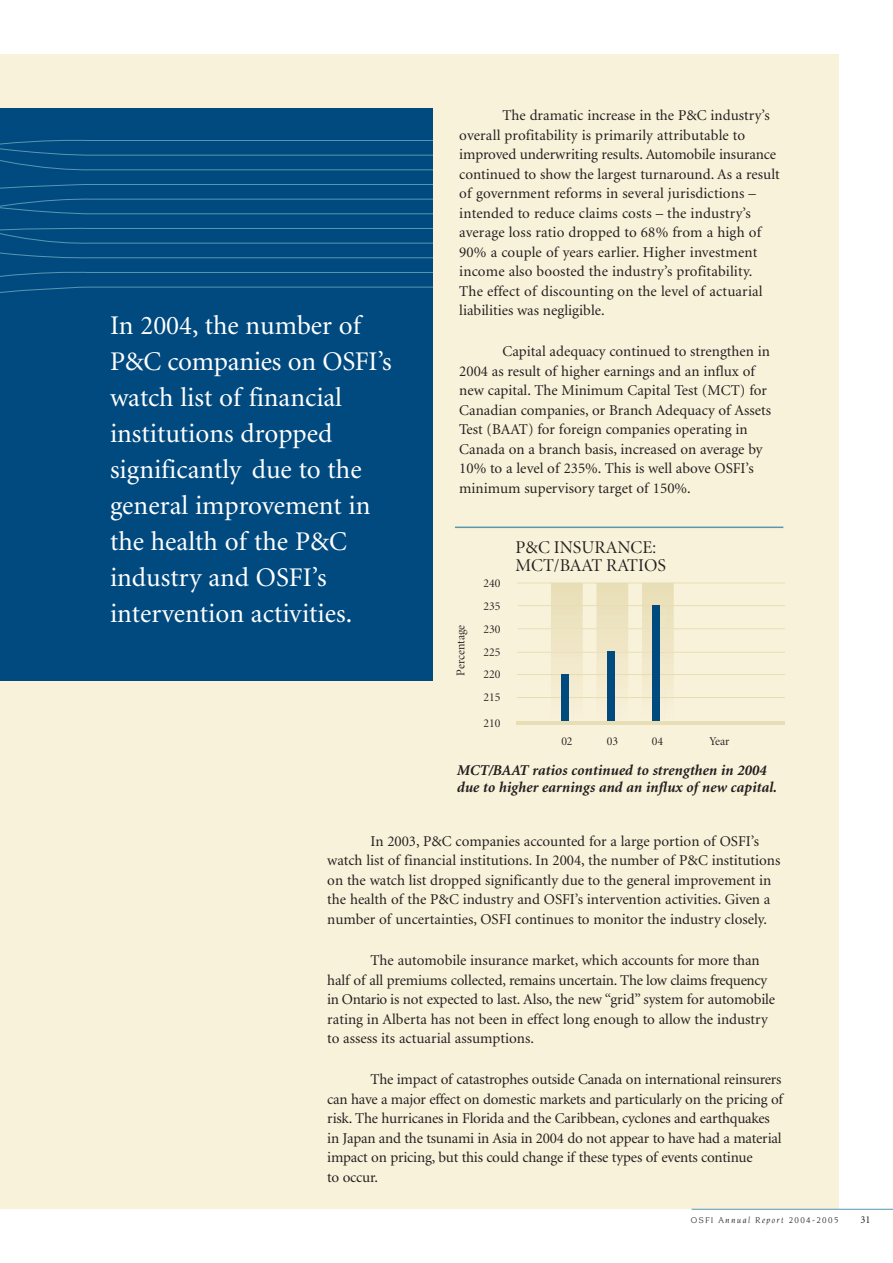
<style>
.page{position:relative;width:893px;height:1263px;background:#fff}
.page>*{position:absolute;margin:0;border:0;box-sizing:border-box;transform-origin:0 0}
.t1{font:27px/36px "Minion";color:#fff}
.t2{font:18px/18px "Minion Display";color:#231f20}
.t3{font:15px/19.5px "Minion";color:#231f20}
.t4{font:italic 700 15px/16.5px "Minion";color:#231f20}
.t5{font:12px "Minion Display";color:#231f20}
.t6{font:10.5px "Minion";color:#231f20}
.t7{font:italic 9px "Novarese";letter-spacing:.15em;color:#231f20}
.s1{font-style:normal}
</style>
<div class="page">
<div style="left:0;top:54px;width:839px;height:1155px;background:#f9f2da"></div>
<hr style="left:691px;top:1209px;width:202px;height:1px;background:#5797b1">
<div style="left:0;top:108px;width:432px;height:573px;background:#004a7f"></div>
<svg style="left:0;top:140px;width:432px;height:153px"></svg>
<svg style="left:517px;top:583px;width:268px;height:138px"></svg>
<div style="left:653px;top:606px;width:7px;height:115px;background:#004a7f"></div>
<hr style="left:517px;top:721px;width:268px;height:4px;background:#e7deb5">
<hr style="left:455px;top:527px;width:328px;height:1px;background:#5797b1">
<h1 class="t1" style="left:110px;top:309px;width:283px">In 2004, the number of<br>P&amp;C companies on OSFI’s watch list of financial institutions dropped significantly due to the general improvement in the health of the P&amp;C industry and OSFI’s intervention activities.</h1>
<p class="t3" style="left:459px;top:107px;width:322px;text-indent:43px">The dramatic increase in the P&amp;C industry’s overall profitability is primarily attributable to improved underwriting results. Automobile insurance continued to show the largest turnaround. As a result of government reforms in several jurisdictions – intended to reduce claims costs – the industry’s average loss ratio dropped to 68% from a high of 90% a couple of years earlier. Higher investment income also boosted the industry’s profitability.<br>The effect of discounting on the level of actuarial liabilities was negligible.</p>
<p class="t3" style="left:459px;top:343px;width:313px;text-indent:43px">Capital adequacy continued to strengthen in 2004 as result of higher earnings and an influx of new capital. The Minimum Capital Test (MCT) for Canadian companies, or Branch Adequacy of Assets Test (BAAT) for foreign companies operating in Canada on a branch basis, increased on average by 10% to a level of 235%. This is well above OSFI’s minimum supervisory target of 150%.</p>
<p class="t5" style="left:456px;top:676px;width:53px;rotate:-90deg">Percentage</p>
<p class="t5" style="left:483px;top:578px;width:18px">240</p>
<p class="t5" style="left:483px;top:601px;width:18px">235</p>
<p class="t5" style="left:483px;top:624px;width:18px">230</p>
<p class="t5" style="left:483px;top:647px;width:18px">225</p>
<p class="t5" style="left:483px;top:670px;width:18px">220</p>
<p class="t5" style="left:483px;top:693px;width:18px">215</p>
<p class="t5" style="left:483px;top:719px;width:18px">210</p>
<p class="t2" style="left:515px;top:540px;width:152px">P&amp;C INSURANCE:<br>MCT/BAAT RATIOS</p>
<p class="t5" style="left:561px;top:736px;width:13px">02</p>
<p class="t5" style="left:607px;top:736px;width:13px">03</p>
<p class="t5" style="left:652px;top:736px;width:13px">04</p>
<p class="t5" style="left:710px;top:736px;width:21px">Year</p>
<p class="t4" style="left:456px;top:763px;width:321px">MCT/BAAT ratios continued to strengthen in 2004 due to higher earnings and an influx of new capital.</p>
<p class="t3" style="left:327px;top:833px;width:455px;text-indent:43px">In 2003, P&amp;C companies accounted for a large portion of OSFI’s watch list of financial institutions. In 2004, the number of P&amp;C institutions on the watch list dropped significantly due to the general improvement in the health of the P&amp;C industry and OSFI’s intervention activities. Given a number of uncertainties, OSFI continues to monitor the industry closely.</p>
<p class="t3" style="left:327px;top:952px;width:449px;text-indent:43px">The automobile insurance market, which accounts for more than half of all premiums collected, remains uncertain. The low claims frequency in Ontario is not expected to last. Also, the new “grid” system for automobile rating in Alberta has not been in effect long enough to allow the industry to assess its actuarial assumptions.</p>
<p class="t3" style="left:327px;top:1071px;width:457px;text-indent:43px">The impact of catastrophes outside Canada on international reinsurers can have a major effect on domestic markets and particularly on the pricing of risk. The hurricanes in Florida and the Caribbean, cyclones and earthquakes in Japan and the tsunami in Asia in 2004 do not appear to have had a material impact on pricing, but this could change if these types of events continue<br>to occur.</p>
<p class="t7" style="left:691px;top:1216px;width:149px"><span class="s1">OSFI</span> Annual Report 20<span class="s1">04-2005</span></p>
<p class="t6" style="left:860px;top:1216px;width:12px">31</p>
</div>
